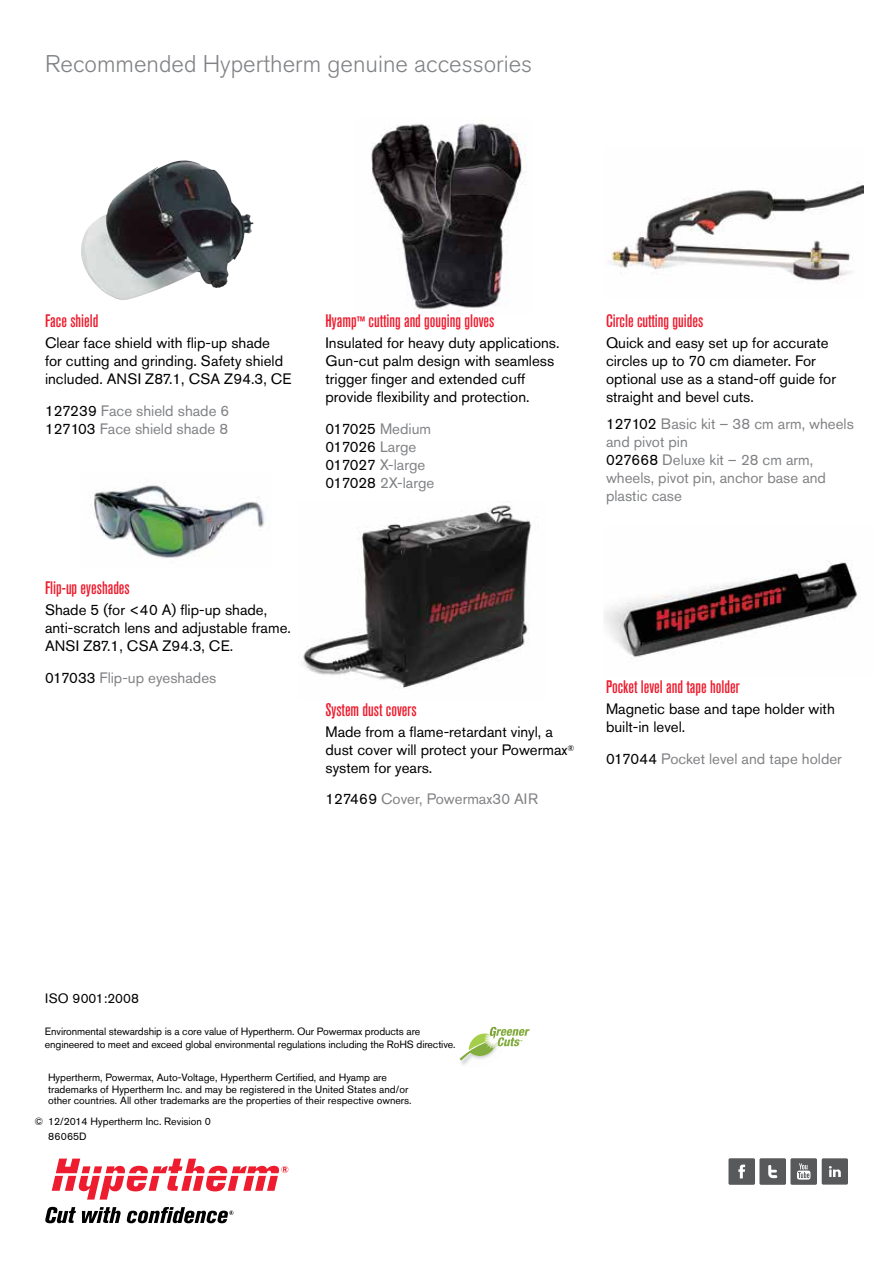
<style>
.page{position:relative;width:893px;height:1263px;background:#fff}
.page>*{position:absolute;margin:0;border:0;box-sizing:border-box;transform-origin:0 0}
.t1{font:300 24px "Akzidenz Grotesk Pro";color:#808285}
.t2{font:500 condensed 18px "Akzidenz Grotesk Pro";color:#ed1c2e}
.t3{font:15px/18px "Akzidenz Grotesk Pro";color:#000}
.t4{font:15px/18px "Akzidenz Grotesk Pro";color:#808285}
.t5{font:13.5px "Akzidenz Grotesk Pro";letter-spacing:.01em;color:#000}
.t6{font:10.5px/11.2px "Akzidenz Grotesk Pro";color:#000}
.s1{color:#000}
.s2{font-size:15px}
</style>
<div class="page">
<img style="left:81px;top:161px;width:148px;height:139px">
<img style="left:94px;top:481px;width:171px;height:78px">
<img style="left:371px;top:120px;width:155px;height:189px">
<img style="left:302px;top:501px;width:230px;height:187px">
<img style="left:608px;top:182px;width:255px;height:100px">
<img style="left:604px;top:561px;width:253px;height:97px">
<svg style="left:52px;top:1158px;width:236px;height:41px"></svg>
<svg style="left:45px;top:1207px;width:31px;height:16px"></svg>
<svg style="left:82px;top:1207px;width:39px;height:16px"></svg>
<svg style="left:127px;top:1207px;width:106px;height:16px"></svg>
<img style="left:460px;top:1060px;width:9px;height:5px">
<svg style="left:459px;top:1027px;width:71px;height:33px"></svg>
<div style="left:728px;top:1158px;width:27px;height:27px;background:#58595b;border-radius:2px"></div>
<svg style="left:738px;top:1164px;width:7px;height:14px"></svg>
<div style="left:759px;top:1158px;width:27px;height:27px;background:#58595b;border-radius:2px"></div>
<svg style="left:768px;top:1165px;width:9px;height:13px"></svg>
<div style="left:790px;top:1158px;width:27px;height:27px;background:#58595b;border-radius:2px"></div>
<svg style="left:797px;top:1163px;width:13px;height:16px"></svg>
<div style="left:822px;top:1158px;width:26px;height:26px;background:#58595b;border-radius:2px"></div>
<svg style="left:829px;top:1166px;width:12px;height:11px"></svg>
<h1 class="t1" style="left:45px;top:48px;width:489px">Recommended Hypertherm genuine accessories</h1>
<p class="t2" style="left:45px;top:309px;width:55px">Face shield</p>
<p class="t3" style="left:45px;top:334px;width:248px">Clear face shield with flip-up shade<br>for cutting and grinding. Safety shield included. ANSI Z87.1, CSA Z94.3, CE</p>
<p class="t4" style="left:45px;top:401px;width:186px"><span class="s1">127239</span> Face shield shade 6<br><span class="s1">127103</span> Face shield shade 8</p>
<p class="t2" style="left:45px;top:576px;width:86px">Flip-up eyeshades</p>
<p class="t3" style="left:45px;top:601px;width:247px">Shade 5 (for &lt;40 A) flip-up shade, anti-scratch lens and adjustable frame.<br>ANSI Z87.1, CSA Z94.3, CE.</p>
<p class="t4" style="left:45px;top:668px;width:173px"><span class="s1">017033</span> Flip-up eyeshades</p>
<p class="t2" style="left:326px;top:309px;width:170px">Hyamp<span class="s2">™</span> cutting and gouging gloves</p>
<p class="t3" style="left:326px;top:334px;width:236px">Insulated for heavy duty applications.<br>Gun-cut palm design with seamless trigger finger and extended cuff provide flexibility and protection.</p>
<p class="t4" style="left:326px;top:419px;width:110px"><span class="s1">017025</span> Medium<br><span class="s1">017026</span> Large<br><span class="s1">017027</span> X-large<br><span class="s1">017028</span> 2X-large</p>
<p class="t2" style="left:606px;top:309px;width:99px">Circle cutting guides</p>
<p class="t3" style="left:606px;top:334px;width:231px">Quick and easy set up for accurate circles up to 70 cm diameter. For optional use as a stand-off guide for straight and bevel cuts.</p>
<p class="t4" style="left:606px;top:415px;width:249px"><span class="s1">127102</span> Basic kit – 38 cm arm, wheels and pivot pin<br><span class="s1">027668</span> Deluxe kit – 28 cm arm, wheels, pivot pin, anchor base and plastic case</p>
<p class="t2" style="left:326px;top:698px;width:93px">System dust covers</p>
<p class="t3" style="left:325px;top:722px;width:250px">Made from a flame-retardant vinyl, a dust cover will protect your Powermax<sup>® </sup>system for years.</p>
<p class="t4" style="left:325px;top:790px;width:214px"><span class="s1">127469</span> Cover, Powermax30 AIR</p>
<p class="t2" style="left:606px;top:675px;width:135px">Pocket level and tape holder</p>
<p class="t3" style="left:606px;top:700px;width:230px">Magnetic base and tape holder with built-in level.</p>
<p class="t4" style="left:606px;top:749px;width:237px"><span class="s1">017044</span> Pocket level and tape holder</p>
<p class="t5" style="left:45px;top:990px;width:95px">ISO 9001:2008</p>
<p class="t6" style="left:45px;top:1024px;width:412px;line-height:13.5px">Environmental stewardship is a core value of Hypertherm. Our Powermax products are engineered to meet and exceed global environmental regulations including the RoHS directive.</p>
<p class="t6" style="left:48px;top:1072px;width:365px">Hypertherm, Powermax, Auto-Voltage, Hypertherm Certified, and Hyamp are trademarks of Hypertherm Inc. and may be registered in the United States and/or other countries. All other trademarks are the properties of their respective owners.</p>
<p class="t6" style="left:48px;top:1114px;width:164px;line-height:15px;text-indent:-14px">© 12/2014 Hypertherm Inc. Revision 0<br>86065D</p>
</div>
